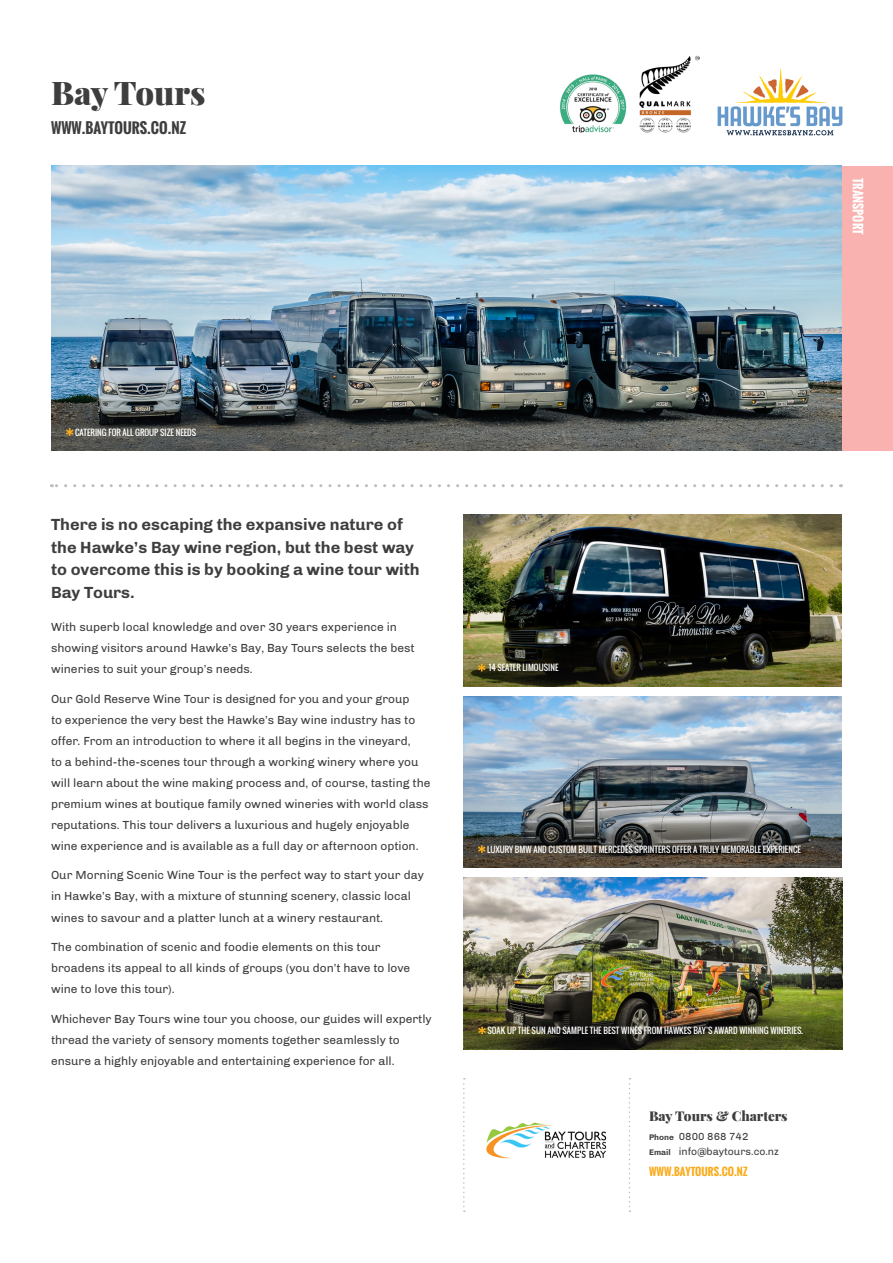
<style>
.page{position:relative;width:893px;height:1263px;background:#fff}
.page>*{position:absolute;margin:0;border:0;box-sizing:border-box;transform-origin:0 0}
.t1{font:900 32.7px "Playfair Display";color:#3e3e3f}
.Intro_Text{font:700 16.5px/22.5px "Chivo";color:#3e3e3f}
.t2{font:700 14.4px "Oswald";color:#3e3e3f}
.Subheader{font:900 13.5px "Playfair Display";color:#3e3e3f}
.Body{font:12px/21px "Chivo";color:#3e3e3f}
.t3{font:700 12px "Oswald";color:#fff}
.t4{font:10.5px "Chivo";color:#3e3e3f}
.t5{font:700 10.5px "Oswald";color:#faab1a}
.t6{font:8.25px "Oswald";color:#fff}
.s1{font-weight:700;font-size:8.25px}
</style>
<div class="page">
<svg style="left:51px;top:484px;width:780px;height:3px"></svg>
<svg style="left:463px;top:1078px;width:2px;height:134px"></svg>
<svg style="left:629px;top:1078px;width:1px;height:134px"></svg>
<img style="left:717px;top:68px;width:126px;height:68px">
<img style="left:640px;top:55px;width:59px;height:78px">
<img style="left:464px;top:877px;width:378px;height:124px">
<img style="left:464px;top:1001px;width:378px;height:48px">
<svg style="left:478px;top:1026px;width:8px;height:8px"></svg>
<img style="left:463px;top:696px;width:379px;height:124px">
<svg style="left:463px;top:820px;width:379px;height:48px;background:#4f4e4a"></svg>
<svg style="left:478px;top:845px;width:7px;height:8px"></svg>
<img style="left:463px;top:515px;width:379px;height:124px">
<img style="left:463px;top:639px;width:379px;height:47px">
<img style="left:51px;top:166px;width:791px;height:237px">
<svg style="left:51px;top:403px;width:791px;height:48px;background:#4b4e4b"></svg>
<svg style="left:66px;top:428px;width:7px;height:8px"></svg>
<div style="left:842px;top:166px;width:51px;height:285px;background:#f9b2af"></div>
<img style="left:486px;top:1122px;width:121px;height:37px">
<img style="left:559px;top:75px;width:68px;height:58px">
<svg style="left:478px;top:664px;width:7px;height:7px"></svg>
<p class="t1" style="left:51px;top:67px;width:156px">Bay Tours</p>
<p class="t2" style="left:51px;top:117px;width:137px">WWW.BAYTOURS.CO.NZ</p>
<p class="t3" style="left:867px;top:178px;width:58px;rotate:90deg">TRANSPORT</p>
<p class="t6" style="left:75px;top:426px;width:123px">CATERING FOR ALL GROUP SIZE NEEDS</p>
<p class="Intro_Text" style="left:51px;top:513px;width:370px">There is no escaping the expansive nature of the Hawke’s Bay wine region, but the best way to overcome this is by booking a wine tour with Bay Tours.</p>
<p class="Body" style="left:51px;top:617px;width:365px">With superb local knowledge and over 30 years experience in showing visitors around Hawke’s Bay, Bay Tours selects the best wineries to suit your group’s needs.</p>
<p class="Body" style="left:51px;top:688px;width:381px">Our Gold Reserve Wine Tour is designed for you and your group<br>to experience the very best the Hawke’s Bay wine industry has to offer. From an introduction to where it all begins in the vineyard,<br>to a behind-the-scenes tour through a working winery where you will learn about the wine making process and, of course, tasting the premium wines at boutique family owned wineries with world class reputations. This tour delivers a luxurious and hugely enjoyable wine experience and is available as a full day or afternoon option.</p>
<p class="Body" style="left:51px;top:865px;width:374px">Our Morning Scenic Wine Tour is the perfect way to start your day in Hawke’s Bay, with a mixture of stunning scenery, classic local wines to savour and a platter lunch at a winery restaurant.</p>
<p class="Body" style="left:51px;top:936px;width:361px">The combination of scenic and foodie elements on this tour broadens its appeal to all kinds of groups (you don’t have to love wine to love this tour).</p>
<p class="Body" style="left:51px;top:1008px;width:382px">Whichever Bay Tours wine tour you choose, our guides will expertly thread the variety of sensory moments together seamlessly to ensure a highly enjoyable and entertaining experience for all.</p>
<p class="t6" style="left:489px;top:662px;width:71px">14 SEATER LIMOUSINE</p>
<p class="t6" style="left:487px;top:843px;width:315px">LUXURY BMW AND CUSTOM BUILT MERCEDES SPRINTERS OFFER A TRULY MEMORABLE EXPERIENCE</p>
<p class="t6" style="left:487px;top:1024px;width:317px">SOAK UP THE SUN AND SAMPLE THE BEST WINES FROM HAWKES BAY’S AWARD WINNING WINERIES.</p>
<p class="Subheader" style="left:649px;top:1105px;width:140px">Bay Tours &amp; Charters</p>
<p class="t4" style="left:649px;top:1130px;width:101px"><span class="s1">Phone</span> 0800 868 742</p>
<p class="t4" style="left:649px;top:1145px;width:131px"><span class="s1">Email</span> info@baytours.co.nz</p>
<p class="t5" style="left:649px;top:1164px;width:100px">WWW.BAYTOURS.CO.NZ</p>
</div>
